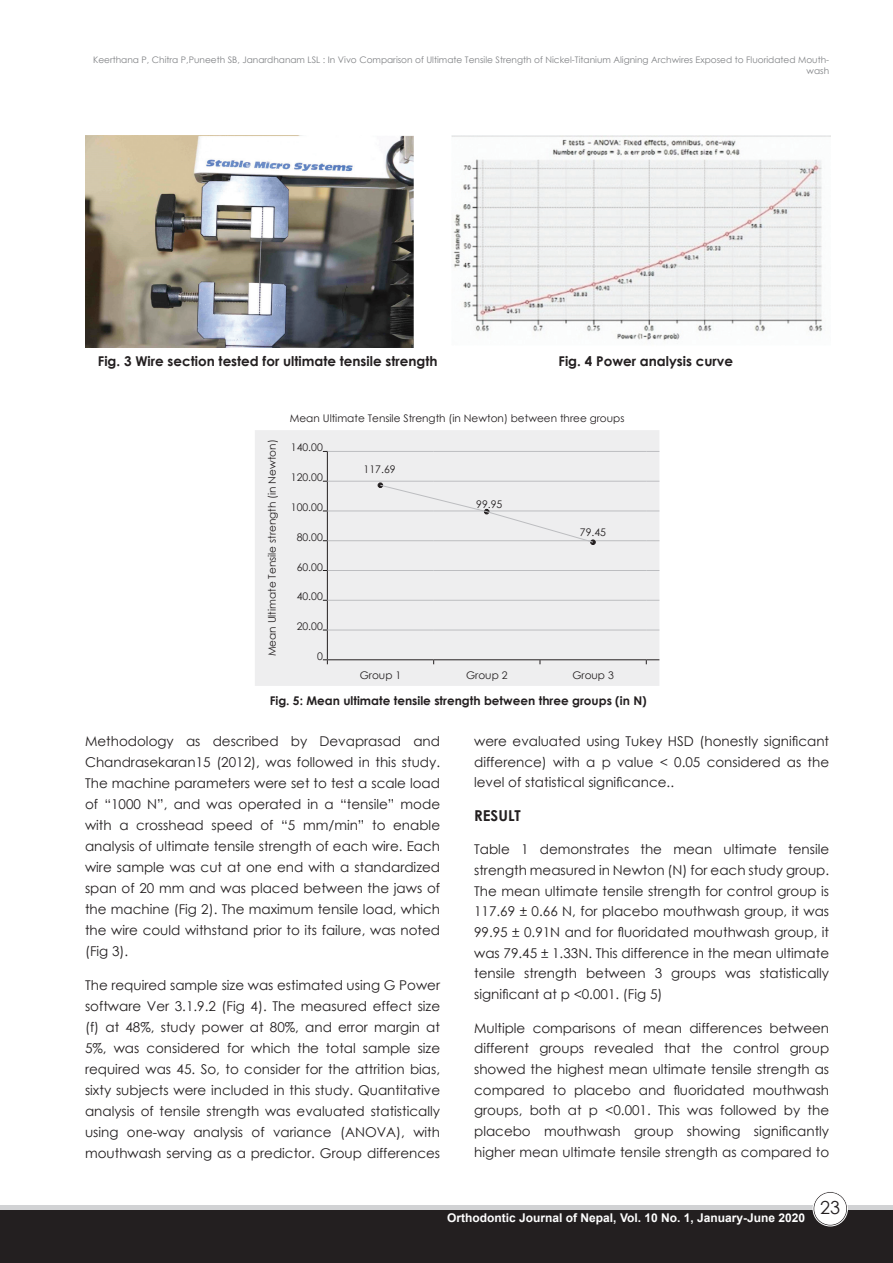
<style>
.page{position:relative;width:893px;height:1263px;background:#fff}
.page>*{position:absolute;margin:0;border:0;box-sizing:border-box;transform-origin:0 0}
.t1{font:18px "Century Gothic";color:#231f20}
.t2{font:700 15px "Century Gothic";color:#231f20}
.t3{font:13.5px/21px "Century Gothic";color:#231f20;text-align:justify}
.t4{font:700 13.5px "Century Gothic";color:#231f20}
.t5{font:700 12px "Century Gothic";color:#231f20}
.t6{font:700 12px "Arial";color:#fff}
.t7{font:10.5px "Century Gothic";color:#231f20}
.t8{font:9px/10.8px "Century Gothic";color:#808285;text-align:right}
</style>
<div class="page">
<div style="left:0;top:1205px;width:893px;height:58px;background:linear-gradient(to right,#d1d2d4,#d1d2d4)"></div>
<div style="left:0;top:1211px;width:893px;height:52px;background:#231f20"></div>
<div style="left:814px;top:1192px;width:33px;height:33px;background:#fff;border-radius:50%"></div>
<div style="left:813px;top:1192px;width:34px;height:34px;border:1px solid #231f20;border-radius:50%"></div>
<div style="left:813px;top:1191px;width:35px;height:35px;border:1px solid #fff;border-radius:50%"></div>
<img style="left:85px;top:135px;width:328px;height:213px">
<img style="left:451px;top:135px;width:379px;height:206px">
<div style="left:255px;top:430px;width:404px;height:256px;background:#eeeeef"></div>
<hr style="left:327px;top:659px;width:107px;height:1px;background:#231f20">
<svg style="left:323px;top:451px;width:5px;height:213px"></svg>
<hr style="left:434px;top:659px;width:106px;height:1px;background:#231f20">
<hr style="left:540px;top:659px;width:106px;height:1px;background:#231f20">
<svg style="left:646px;top:659px;width:13px;height:5px"></svg>
<hr style="left:328px;top:451px;width:106px;height:1px;background:#bcbdc0">
<hr style="left:434px;top:451px;width:106px;height:1px;background:#bcbdc0">
<hr style="left:540px;top:451px;width:106px;height:1px;background:#bcbdc0">
<svg style="left:646px;top:451px;width:13px;height:1px"></svg>
<hr style="left:328px;top:481px;width:106px;height:1px;background:#bcbdc0">
<hr style="left:434px;top:481px;width:106px;height:1px;background:#bcbdc0">
<hr style="left:540px;top:481px;width:106px;height:1px;background:#bcbdc0">
<svg style="left:646px;top:481px;width:13px;height:1px"></svg>
<hr style="left:328px;top:511px;width:106px;height:1px;background:#bcbdc0">
<hr style="left:540px;top:511px;width:106px;height:1px;background:#bcbdc0">
<svg style="left:646px;top:511px;width:13px;height:1px"></svg>
<hr style="left:328px;top:540px;width:106px;height:1px;background:#bcbdc0">
<hr style="left:540px;top:540px;width:106px;height:1px;background:#bcbdc0">
<svg style="left:646px;top:540px;width:13px;height:1px"></svg>
<hr style="left:328px;top:570px;width:106px;height:1px;background:#bcbdc0">
<hr style="left:434px;top:570px;width:106px;height:1px;background:#bcbdc0">
<hr style="left:540px;top:570px;width:106px;height:1px;background:#bcbdc0">
<svg style="left:646px;top:570px;width:13px;height:1px"></svg>
<hr style="left:328px;top:600px;width:106px;height:1px;background:#bcbdc0">
<hr style="left:434px;top:600px;width:106px;height:1px;background:#bcbdc0">
<hr style="left:540px;top:600px;width:106px;height:1px;background:#bcbdc0">
<svg style="left:646px;top:600px;width:13px;height:1px"></svg>
<hr style="left:328px;top:630px;width:106px;height:1px;background:#bcbdc0">
<hr style="left:434px;top:630px;width:106px;height:1px;background:#bcbdc0">
<hr style="left:540px;top:630px;width:106px;height:1px;background:#bcbdc0">
<svg style="left:646px;top:630px;width:13px;height:1px"></svg>
<svg style="left:378px;top:483px;width:218px;height:62px;background:#eaeaeb"></svg>
<p class="t8" style="left:93px;top:54px;width:738px">Keerthana P, Chitra P,Puneeth SB, Janardhanam LSL : In Vivo Comparison of Ultimate Tensile Strength of Nickel-Titanium Aligning Archwires Exposed to Fluoridated Mouth&shy;wash</p>
<p class="t4" style="left:98px;top:350px;width:341px">Fig. 3 Wire section tested for ultimate tensile strength</p>
<p class="t4" style="left:559px;top:350px;width:176px">Fig. 4 Power analysis curve</p>
<p class="t7" style="left:290px;top:410px;width:336px">Mean Ultimate Tensile Strength (in Newton) between three groups</p>
<p class="t7" style="left:265px;top:656px;width:218px;rotate:-90deg">Mean Ultimate Tensile strength (in Newton)</p>
<p class="t7" style="left:291px;top:440px;width:33px">140.00</p>
<p class="t7" style="left:291px;top:470px;width:33px">120.00</p>
<p class="t7" style="left:291px;top:500px;width:33px">100.00</p>
<p class="t7" style="left:297px;top:530px;width:28px">80.00</p>
<p class="t7" style="left:297px;top:559px;width:28px">60.00</p>
<p class="t7" style="left:297px;top:589px;width:28px">40.00</p>
<p class="t7" style="left:297px;top:619px;width:28px">20.00</p>
<p class="t7" style="left:317px;top:649px;width:7px">0</p>
<p class="t7" style="left:364px;top:462px;width:33px">117.69</p>
<p class="t7" style="left:476px;top:497px;width:28px">99.95</p>
<p class="t7" style="left:580px;top:525px;width:28px">79.45</p>
<p class="t7" style="left:360px;top:668px;width:43px">Group 1</p>
<p class="t7" style="left:466px;top:668px;width:43px">Group 2</p>
<p class="t7" style="left:572px;top:668px;width:43px">Group 3</p>
<p class="t5" style="left:270px;top:692px;width:379px">Fig. 5: Mean ultimate tensile strength between three groups (in N)</p>
<p class="t3" style="left:85px;top:730px;width:357px">Methodology as described by Devaprasad and Chandrasekaran15 (2012), was followed in this study.<br>The machine parameters were set to test a scale load of “1000 N”, and was operated in a “tensile” mode with a crosshead speed of “5 mm/min” to enable analysis of ultimate tensile strength of each wire. Each wire sample was cut at one end with a standardized span of 20 mm and was placed between the jaws of the machine (Fig 2). The maximum tensile load, which the wire could withstand prior to its failure, was noted (Fig 3).</p>
<p class="t3" style="left:85px;top:974px;width:357px">The required sample size was estimated using G Power software Ver 3.1.9.2 (Fig 4). The measured effect size (f) at 48%, study power at 80%, and error margin at 5%, was considered for which the total sample size required was 45. So, to consider for the attrition bias, sixty subjects were included in this study. Quantitative analysis of tensile strength was evaluated statistically using one-way analysis of variance (ANOVA), with mouthwash serving as a predictor. Group differences</p>
<p class="t3" style="left:474px;top:730px;width:357px">were evaluated using Tukey HSD (honestly significant difference) with a p value &lt; 0.05 considered as the level of statistical significance..</p>
<p class="t2" style="left:474px;top:804px;width:48px">RESULT</p>
<p class="t3" style="left:474px;top:839px;width:357px">Table 1 demonstrates the mean ultimate tensile strength measured in Newton (N) for each study group.<br>The mean ultimate tensile strength for control group is 117.69 ± 0.66 N, for placebo mouthwash group, it was 99.95 ± 0.91N and for fluoridated mouthwash group, it was 79.45 ± 1.33N. This difference in the mean ultimate tensile strength between 3 groups was statistically significant at p &lt;0.001. (Fig 5)</p>
<p class="t3" style="left:474px;top:1017px;width:357px">Multiple comparisons of mean differences between different groups revealed that the control group showed the highest mean ultimate tensile strength as compared to placebo and fluoridated mouthwash groups, both at p &lt;0.001. This was followed by the placebo mouthwash group showing significantly higher mean ultimate tensile strength as compared to</p>
<p class="t6" style="left:447px;top:1209px;width:359px">Orthodontic Journal of Nepal, Vol. 10 No. 1, January-June 2020</p>
<h1 class="t1" style="left:820px;top:1195px;width:21px">23</h1>
</div>
